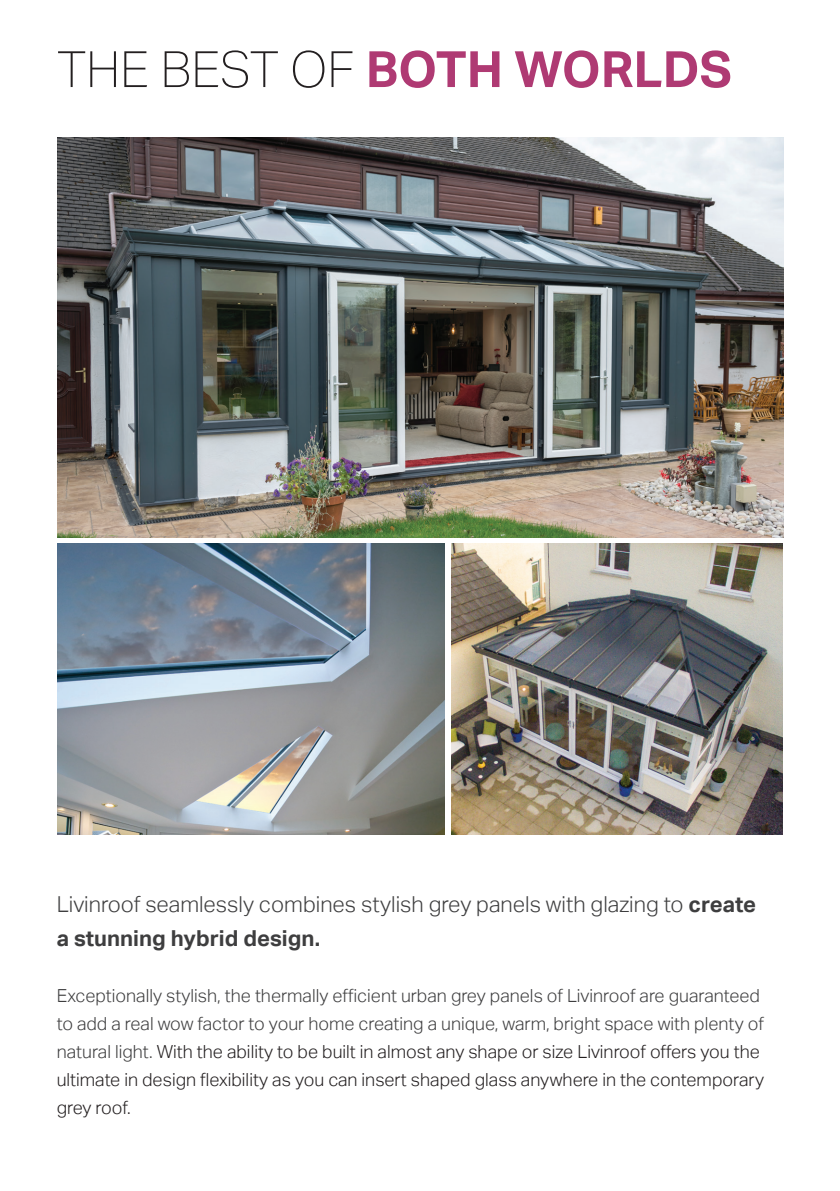
<style>
.page{position:relative;width:840px;height:1191px;background:#fff}
.page>*{position:absolute;margin:0;border:0;box-sizing:border-box;transform-origin:0 0}
.t1{font:700 50px "Aktiv Grotesk";color:#af3a73}
.t2{font:300 22px/34px "Aktiv Grotesk";color:#3e3e3f}
.t3{font:300 18px/28px "Aktiv Grotesk";color:#3e3e3f}
.s1{font-weight:100;color:#231f20}
.s2{font-weight:700}
.s3{color:#231f20}
</style>
<div class="page">
<img style="left:57px;top:543px;width:387px;height:291px">
<img style="left:57px;top:137px;width:726px;height:400px">
<img style="left:451px;top:543px;width:331px;height:291px">
<p class="t1" style="left:57px;top:41px;width:675px"><span class="s1">THE BEST OF</span> BOTH WORLDS</p>
<p class="t2" style="left:57px;top:887px;width:700px">Livinroof seamlessly combines stylish grey panels with glazing to <span class="s2">create a stunning hybrid design.</span></p>
<p class="t3" style="left:57px;top:981px;width:708px">Exceptionally stylish, the thermally efficient urban grey panels of Livinroof are guaranteed to add a real wow factor to your home creating a unique, warm, bright space with plenty of natural light. <span class="s3">With the ability to be built in almost any shape or size Livinroof offers you the ultimate in design flexibility as you can insert shaped glass anywhere in the contemporary grey roof.</span></p>
</div>
